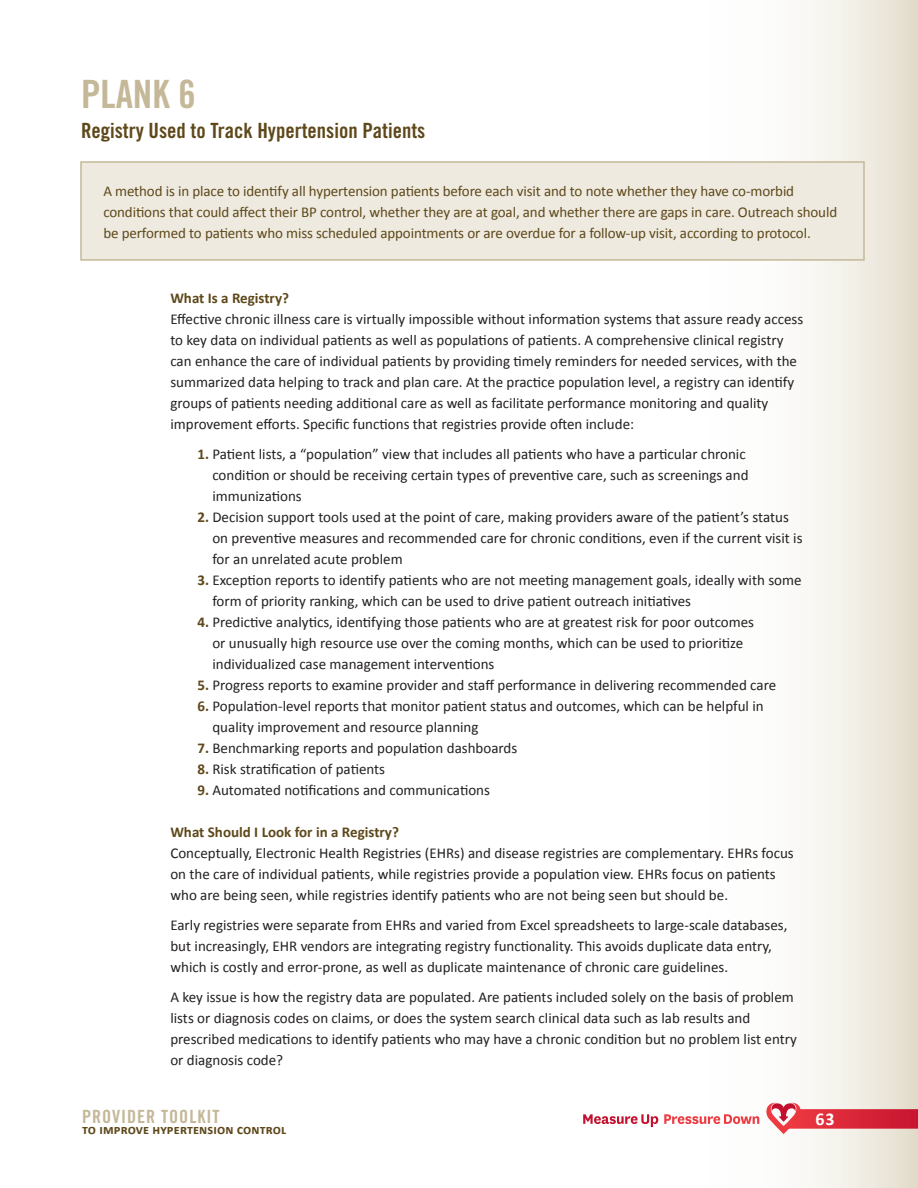
<style>
.page{position:relative;width:918px;height:1188px;background:#fff}
.page>*{position:absolute;margin:0;border:0;box-sizing:border-box;transform-origin:0 0}
.t1{font:39px "Trade Gothic Bold Cond Twenty";color:#c4b898}
.t2{font:21px "Trade Gothic Bold Cond Twenty";color:#5e481a}
.t3{font:18.3px "Trade Gothic Bold Cond Twenty";letter-spacing:.05em;color:#c4b898}
.t4{font:700 18px "Calibri";color:#fff}
.t5{font:15px/21px "Calibri";color:#231f20}
.t6{font:15px/21px "Calibri";letter-spacing:-.01em;color:#5e481a}
.t7{font:700 15px "Calibri";color:#5e481a}
.t8{font:700 13.5px "Calibri";letter-spacing:.01em;color:#5e481a}
.s1{font-weight:700;color:#5e481a}
</style>
<div class="page">
<svg style="left:651px;top:0;width:267px;height:1188px"></svg>
<svg style="left:766px;top:1103px;width:152px;height:31px"></svg>
<svg style="left:583px;top:1114px;width:75px;height:13px"></svg>
<svg style="left:664px;top:1114px;width:95px;height:10px"></svg>
<div style="left:81px;top:162px;width:783px;height:98px;background:#eeeadf"></div>
<div style="left:80px;top:161px;width:785px;height:100px;border:2px solid #c4b898"></div>
<h1 class="t1" style="left:81px;top:71px;width:116px">Plank 6</h1>
<h2 class="t2" style="left:81px;top:118px;width:346px">Registry Used to Track Hypertension Patients</h2>
<p class="t6" style="left:103px;top:180px;width:735px">A method is in place to identify all hypertension patients before each visit and to note whether they have co-morbid conditions that could affect their BP control, whether they are at goal, and whether there are gaps in care. Outreach should be performed to patients who miss scheduled appointments or are overdue for a follow-up visit, according to protocol.</p>
<p class="t7" style="left:170px;top:288px;width:120px">What Is a Registry?</p>
<p class="t5" style="left:170px;top:308px;width:634px">Effective chronic illness care is virtually impossible without information systems that assure ready access to key data on individual patients as well as populations of patients. A comprehensive clinical registry can enhance the care of individual patients by providing timely reminders for needed services, with the summarized data helping to track and plan care. At the practice population level, a registry can identify groups of patients needing additional care as well as facilitate performance monitoring and quality improvement efforts. Specific functions that registries provide often include:</p>
<p class="t5" style="left:212px;top:443px;width:538px;text-indent:-15px"><span class="s1">1.</span> Patient lists, a “population” view that includes all patients who have a particular chronic condition or should be receiving certain types of preventive care, such as screenings and immunizations</p>
<p class="t5" style="left:212px;top:506px;width:592px;text-indent:-15px"><span class="s1">2.</span> Decision support tools used at the point of care, making providers aware of the patient’s status on preventive measures and recommended care for chronic conditions, even if the current visit is for an unrelated acute problem</p>
<p class="t5" style="left:212px;top:569px;width:591px;text-indent:-15px"><span class="s1">3.</span> Exception reports to identify patients who are not meeting management goals, ideally with some form of priority ranking, which can be used to drive patient outreach initiatives</p>
<p class="t5" style="left:212px;top:611px;width:543px;text-indent:-15px"><span class="s1">4.</span> Predictive analytics, identifying those patients who are at greatest risk for poor outcomes or unusually high resource use over the coming months, which can be used to prioritize individualized case management interventions</p>
<p class="t5" style="left:197px;top:674px;width:580px"><span class="s1">5.</span> Progress reports to examine provider and staff performance in delivering recommended care</p>
<p class="t5" style="left:212px;top:695px;width:553px;text-indent:-15px"><span class="s1">6.</span> Population-level reports that monitor patient status and outcomes, which can be helpful in quality improvement and resource planning</p>
<p class="t5" style="left:197px;top:737px;width:321px"><span class="s1">7.</span> Benchmarking reports and population dashboards</p>
<p class="t5" style="left:197px;top:758px;width:189px"><span class="s1">8.</span> Risk stratification of patients</p>
<p class="t5" style="left:197px;top:779px;width:294px"><span class="s1">9.</span> Automated notifications and communications</p>
<p class="t7" style="left:170px;top:822px;width:230px">What Should I Look for in a Registry?</p>
<p class="t5" style="left:170px;top:842px;width:625px">Conceptually, Electronic Health Registries (EHRs) and disease registries are complementary. EHRs focus on the care of individual patients, while registries provide a population view. EHRs focus on patients who are being seen, while registries identify patients who are not being seen but should be.</p>
<p class="t5" style="left:170px;top:914px;width:619px">Early registries were separate from EHRs and varied from Excel spreadsheets to large-scale databases, but increasingly, EHR vendors are integrating registry functionality. This avoids duplicate data entry, which is costly and error-prone, as well as duplicate maintenance of chronic care guidelines.</p>
<p class="t5" style="left:170px;top:986px;width:628px">A key issue is how the registry data are populated. Are patients included solely on the basis of problem lists or diagnosis codes on claims, or does the system search clinical data such as lab results and prescribed medications to identify patients who may have a chronic condition but no problem list entry or diagnosis code?</p>
<p class="t3" style="left:82px;top:1105px;width:137px">Provider Toolkit</p>
<p class="t8" style="left:82px;top:1121px;width:206px">to improve hypertension control</p>
<p class="t4" style="left:815px;top:1108px;width:21px">63</p>
</div>
